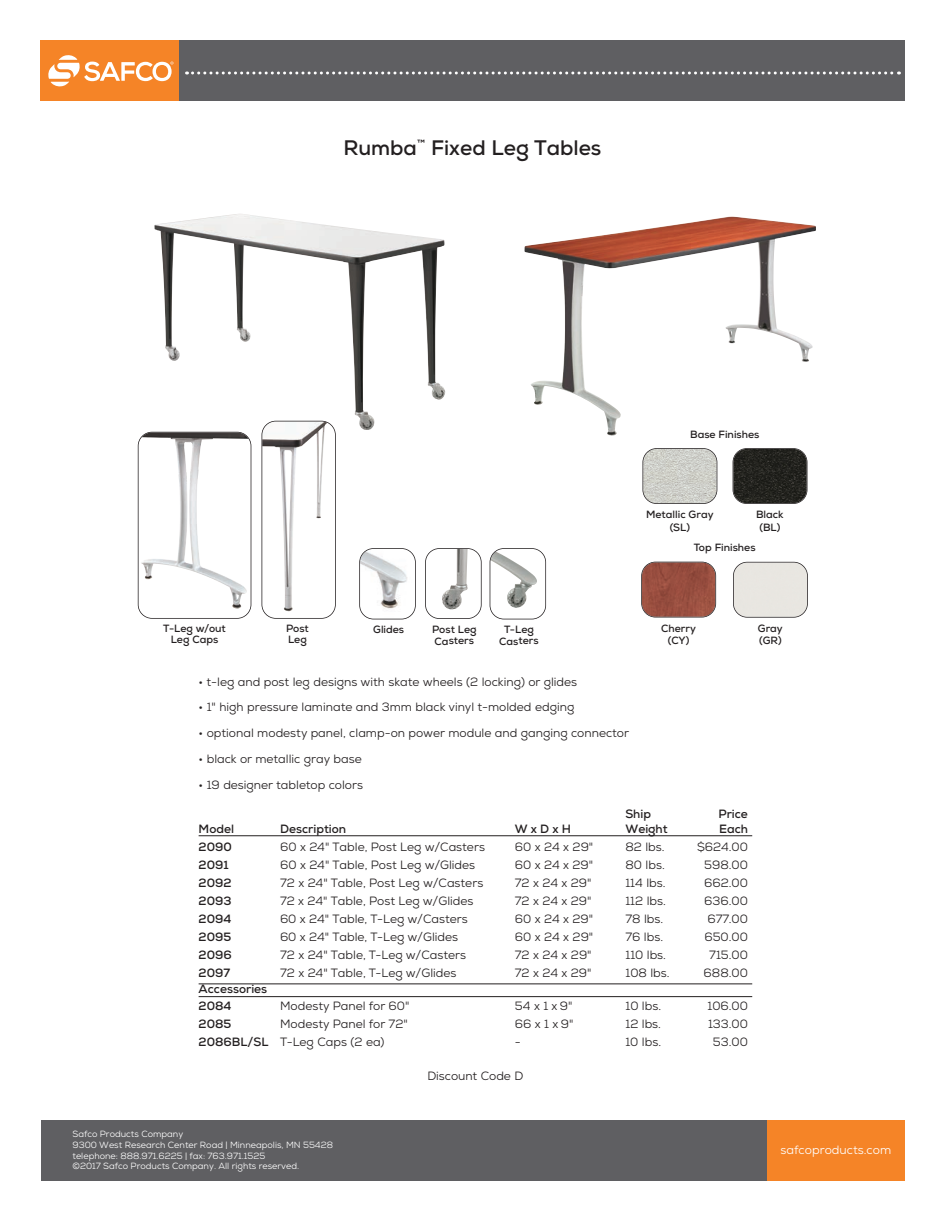
<style>
.page{position:relative;width:945px;height:1215px;background:#fff}
.page>*{position:absolute;margin:0;border:0;box-sizing:border-box;transform-origin:0 0}
.t1{font:700 21px "Nexa";color:#231f20}
.t2{font:12px "Nexa";color:#231f20}
.t3{font:700 12px/16.5px "Nexa";color:#231f20}
.t4{font:12px "Nexa";color:#fff}
.t5{font:700 10.5px/12.6px "Nexa";color:#231f20;text-align:center}
.t6{font:9px/10.8px "Nexa";color:#fff}
.s1{font-weight:700}
</style>
<div class="page">
<div style="left:40px;top:40px;width:139px;height:61px;background:#f58427"></div>
<div style="left:179px;top:40px;width:725px;height:61px;background:#5f5f62"></div>
<svg style="left:187px;top:72px;width:712px;height:2px"></svg>
<div style="left:766px;top:1120px;width:139px;height:60px;background:#f58427"></div>
<div style="left:41px;top:1120px;width:725px;height:60px;background:#5f5f62"></div>
<svg style="left:48px;top:55px;width:125px;height:32px"></svg>
<hr style="left:199px;top:836px;width:553px;height:1px;background:#231f20">
<hr style="left:199px;top:984px;width:553px;height:1px;background:#231f20">
<hr style="left:199px;top:996px;width:553px;height:1px;background:#231f20">
<img style="left:525px;top:217px;width:235px;height:219px">
<img style="left:360px;top:549px;width:55px;height:70px">
<div style="left:359px;top:548px;width:57px;height:71px;border:2px solid #231f20;border-radius:14px"></div>
<img style="left:442px;top:551px;width:26px;height:59px">
<div style="left:425px;top:548px;width:57px;height:71px;border:2px solid #231f20;border-radius:14px"></div>
<img style="left:154px;top:214px;width:291px;height:216px">
<img style="left:262px;top:422px;width:65px;height:189px">
<div style="left:262px;top:421px;width:74px;height:198px;border:2px solid #231f20;border-radius:14px"></div>
<img style="left:141px;top:433px;width:108px;height:176px">
<div style="left:138px;top:432px;width:113px;height:187px;border:2px solid #231f20;border-radius:14px"></div>
<img style="left:491px;top:552px;width:46px;height:56px">
<div style="left:490px;top:548px;width:56px;height:71px;border:2px solid #231f20;border-radius:14px"></div>
<div style="left:734px;top:563px;width:73px;height:52px;background:#e9e6e1"></div>
<div style="left:733px;top:562px;width:75px;height:56px;border:2px solid #231f20;border-radius:14px"></div>
<img style="left:642px;top:562px;width:73px;height:53px">
<div style="left:641px;top:562px;width:75px;height:56px;border:2px solid #231f20;border-radius:14px"></div>
<img style="left:645px;top:449px;width:72px;height:54px">
<div style="left:642px;top:448px;width:75px;height:56px;border:2px solid #231f20;border-radius:14px"></div>
<img style="left:733px;top:449px;width:74px;height:54px">
<div style="left:733px;top:448px;width:74px;height:56px;border:2px solid #231f20;border-radius:14px"></div>
<h1 class="t1" style="left:344px;top:140px;width:259px">Rumba<sup>™</sup> Fixed Leg Tables</h1>
<p class="t5" style="left:690px;top:429px;width:71px">Base Finishes</p>
<p class="t5" style="left:646px;top:510px;width:69px">Metallic Gray (SL)</p>
<p class="t5" style="left:756px;top:509px;width:29px">Black (BL)</p>
<p class="t5" style="left:694px;top:543px;width:63px">Top Finishes</p>
<p class="t5" style="left:163px;top:624px;width:64px;line-height:11.4px">T-Leg w/out<br>Leg Caps</p>
<p class="t5" style="left:432px;top:625px;width:46px;line-height:11.4px;text-align:left">Post Leg<br>Casters</p>
<p class="t5" style="left:499px;top:625px;width:41px;line-height:11.4px">T-Leg<br>Casters</p>
<p class="t5" style="left:661px;top:623px;width:36px">Cherry (CY)</p>
<p class="t5" style="left:286px;top:623px;width:24px">Post</p>
<p class="t5" style="left:373px;top:624px;width:32px">Glides</p>
<p class="t5" style="left:288px;top:634px;width:20px">Leg</p>
<p class="t5" style="left:758px;top:623px;width:26px;text-align:left">Gray (GR)</p>
<p class="t2" style="left:199px;top:677px;width:380px">• t-leg and post leg designs with skate wheels (2 locking) or glides</p>
<p class="t2" style="left:199px;top:703px;width:377px">• 1" high pressure laminate and 3mm black vinyl t-molded edging</p>
<p class="t2" style="left:199px;top:729px;width:432px">• optional modesty panel, clamp-on power module and ganging connector</p>
<p class="t2" style="left:199px;top:754px;width:165px">• black or metallic gray base</p>
<p class="t2" style="left:199px;top:780px;width:166px">• 19 designer tabletop colors</p>
<p class="t3" style="left:625px;top:807px;width:27px">Ship</p>
<p class="t3" style="left:718px;top:807px;width:31px">Price</p>
<p class="t3" style="left:199px;top:822px;width:37px">Model</p>
<p class="t3" style="left:280px;top:822px;width:68px">Description</p>
<p class="t3" style="left:515px;top:822px;width:58px">WxDxH</p>
<p class="t3" style="left:626px;top:822px;width:44px">Weight</p>
<p class="t3" style="left:719px;top:822px;width:30px">Each</p>
<p class="t3" style="left:199px;top:840px;width:35px">2090</p>
<p class="t2" style="left:280px;top:842px;width:206px">60 x 24" Table, Post Leg w/Casters</p>
<p class="t2" style="left:515px;top:842px;width:80px">60 x 24 x 29"</p>
<p class="t2" style="left:625px;top:842px;width:41px">82 lbs.</p>
<p class="t2" style="left:697px;top:842px;width:52px">$624.00</p>
<p class="t3" style="left:199px;top:858px;width:32px">2091</p>
<p class="t2" style="left:280px;top:860px;width:197px">60 x 24" Table, Post Leg w/Glides</p>
<p class="t2" style="left:515px;top:860px;width:80px">60 x 24 x 29"</p>
<p class="t2" style="left:625px;top:860px;width:41px">80 lbs.</p>
<p class="t2" style="left:704px;top:860px;width:45px">598.00</p>
<p class="t3" style="left:199px;top:876px;width:34px">2092</p>
<p class="t2" style="left:280px;top:878px;width:205px">72 x 24" Table, Post Leg w/Casters</p>
<p class="t2" style="left:515px;top:878px;width:78px">72 x 24 x 29"</p>
<p class="t2" style="left:625px;top:878px;width:42px">114 lbs.</p>
<p class="t2" style="left:704px;top:878px;width:45px">662.00</p>
<p class="t3" style="left:199px;top:894px;width:34px">2093</p>
<p class="t2" style="left:280px;top:896px;width:195px">72 x 24" Table, Post Leg w/Glides</p>
<p class="t2" style="left:515px;top:896px;width:78px">72 x 24 x 29"</p>
<p class="t2" style="left:625px;top:896px;width:42px">112 lbs.</p>
<p class="t2" style="left:704px;top:896px;width:45px">636.00</p>
<p class="t3" style="left:199px;top:912px;width:34px">2094</p>
<p class="t2" style="left:280px;top:914px;width:189px">60 x 24" Table, T-Leg w/Casters</p>
<p class="t2" style="left:515px;top:914px;width:80px">60 x 24 x 29"</p>
<p class="t2" style="left:625px;top:914px;width:39px">78 lbs.</p>
<p class="t2" style="left:708px;top:914px;width:42px">677.00</p>
<p class="t3" style="left:199px;top:930px;width:34px">2095</p>
<p class="t2" style="left:280px;top:932px;width:180px">60 x 24" Table, T-Leg w/Glides</p>
<p class="t2" style="left:515px;top:932px;width:80px">60 x 24 x 29"</p>
<p class="t2" style="left:625px;top:932px;width:39px">76 lbs.</p>
<p class="t2" style="left:704px;top:932px;width:45px">650.00</p>
<p class="t3" style="left:199px;top:948px;width:35px">2096</p>
<p class="t2" style="left:280px;top:950px;width:188px">72 x 24" Table, T-Leg w/Casters</p>
<p class="t2" style="left:515px;top:950px;width:78px">72 x 24 x 29"</p>
<p class="t2" style="left:625px;top:950px;width:42px">110 lbs.</p>
<p class="t2" style="left:709px;top:950px;width:40px">715.00</p>
<p class="t3" style="left:199px;top:966px;width:33px">2097</p>
<p class="t2" style="left:280px;top:968px;width:178px">72 x 24" Table, T-Leg w/Glides</p>
<p class="t2" style="left:515px;top:968px;width:78px">72 x 24 x 29"</p>
<p class="t2" style="left:625px;top:968px;width:46px">108 lbs.</p>
<p class="t2" style="left:704px;top:968px;width:46px">688.00</p>
<p class="t3" style="left:199px;top:982px;width:70px">Accessories<br>2084</p>
<p class="t2" style="left:280px;top:1001px;width:131px">Modesty Panel for 60"</p>
<p class="t2" style="left:515px;top:1001px;width:59px">54x1x9"</p>
<p class="t2" style="left:625px;top:1001px;width:37px">10 lbs.</p>
<p class="t2" style="left:707px;top:1001px;width:42px">106.00</p>
<p class="t3" style="left:199px;top:1017px;width:34px">2085</p>
<p class="t2" style="left:280px;top:1019px;width:129px">Modesty Panel for 72"</p>
<p class="t2" style="left:515px;top:1019px;width:60px">66x1x9"</p>
<p class="t2" style="left:625px;top:1019px;width:37px">12 lbs.</p>
<p class="t2" style="left:708px;top:1019px;width:41px">133.00</p>
<p class="t2" style="left:199px;top:1037px;width:187px"><span class="s1">2086BL/SL</span> T-Leg Caps (2 ea)</p>
<p class="t2" style="left:515px;top:1037px;width:7px">-</p>
<p class="t2" style="left:625px;top:1037px;width:37px">10 lbs.</p>
<p class="t2" style="left:713px;top:1037px;width:37px">53.00</p>
<p class="t2" style="left:427px;top:1072px;width:98px">Discount Code D</p>
<p class="t6" style="left:72px;top:1129px;width:262px">Safco Products Company<br>9300 West Research Center Road | Minneapolis, MN 55428 telephone: 888.971.6225 | fax: 763.971.1525<br>©2017 Safco Products Company. All rights reserved.</p>
<p class="t4" style="left:780px;top:1146px;width:112px">safcoproducts.com</p>
</div>
